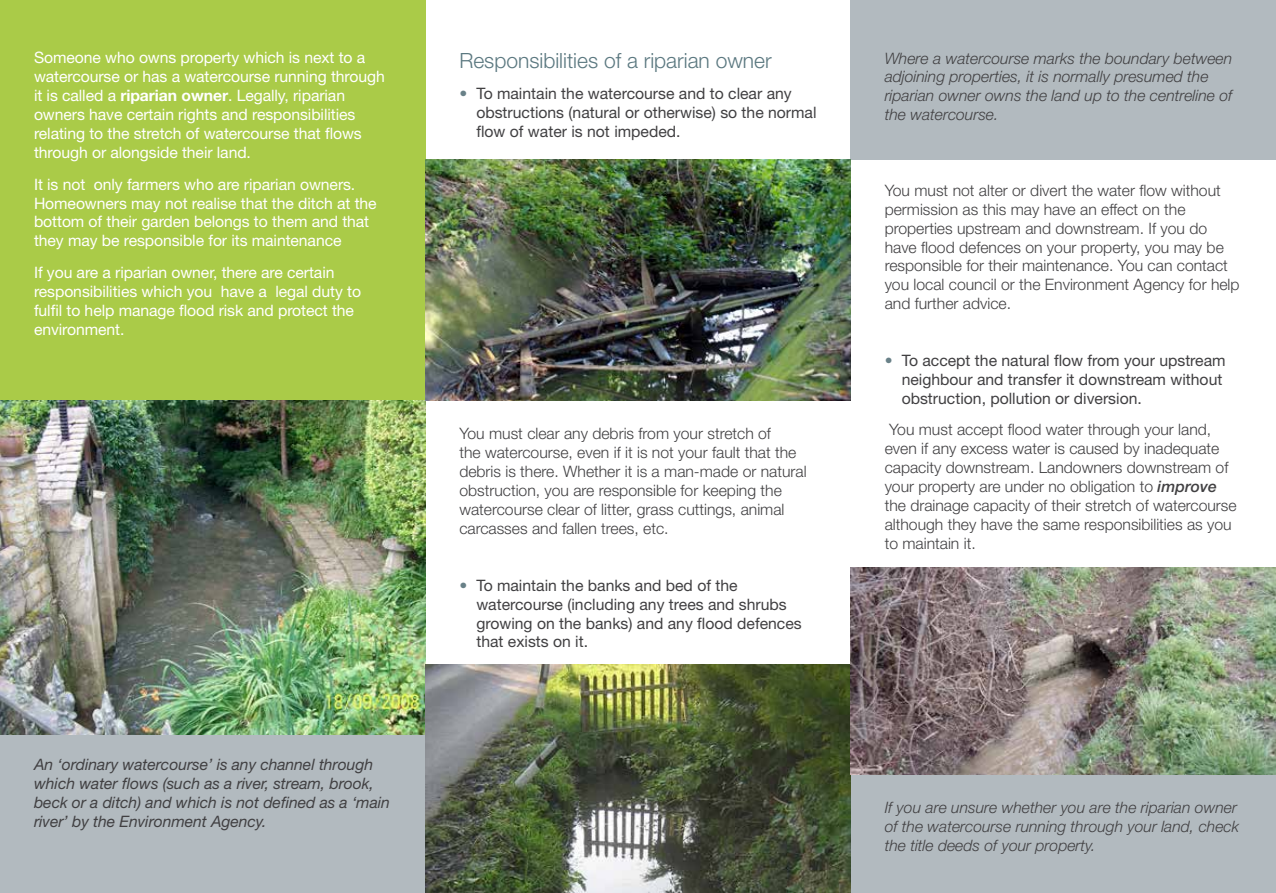
<style>
.page{position:relative;width:1276px;height:893px;background:#fff}
.page>*{position:absolute;margin:0;border:0;box-sizing:border-box;transform-origin:0 0}
.t1{font:300 21px "Helvetica Neue";color:#5b7880}
.t2{font:300 15.75px/18.9px "Helvetica Neue";color:#414042}
.t3{font:15.75px/18.9px "Helvetica Neue";letter-spacing:-.005em;color:#fff}
.t4{font:15.75px/18.9px "Helvetica Neue";color:#414042}
.t5{font:italic 300 15.75px/18.9px "Helvetica Neue";color:#414042}
.t6{font:italic 15.75px/18.9px "Helvetica Neue";letter-spacing:-.005em;color:#414042}
.s1{font-weight:700}
.s2{color:#698188}
.s3{font-weight:500;font-style:italic}
</style>
<div class="page">
<div style="left:0;top:735px;width:425px;height:158px;background:#b2babf"></div>
<div style="left:850px;top:740px;width:426px;height:153px;background:#b2babf"></div>
<div style="left:0;top:0;width:425px;height:415px;background:#aacb48"></div>
<div style="left:850px;top:0;width:426px;height:159px;background:#b2babf"></div>
<img style="left:0;top:400px;width:425px;height:335px">
<img style="left:425px;top:665px;width:425px;height:228px">
<img style="left:425px;top:159px;width:425px;height:241px">
<img style="left:850px;top:567px;width:426px;height:208px">
<p class="t3" style="left:34px;top:48px;width:352px">Someone who owns property which is next to a watercourse or has a watercourse running through it is called a <span class="s1">riparian owner</span>. Legally, riparian owners have certain rights and responsibilities relating to the stretch of watercourse that flows through or alongside their land.</p>
<p class="t3" style="left:34px;top:174px;width:344px">It is not only farmers who are riparian owners.<br>Homeowners may not realise that the ditch at the bottom of their garden belongs to them and that they may be responsible for its maintenance</p>
<p class="t3" style="left:34px;top:263px;width:329px">If you are a riparian owner, there are certain responsibilities which you have a legal duty to fulfil to help manage flood risk and protect the environment.</p>
<p class="t6" style="left:34px;top:755px;width:357px">An ‘ordinary watercourse’ is any channel through which water flows (such as a river, stream, brook, beck or a ditch) and which is not defined as a ‘main river’ by the Environment Agency.</p>
<h1 class="t1" style="left:459px;top:47px;width:314px">Responsibilities of a riparian owner</h1>
<p class="t4" style="left:476px;top:84px;width:342px;text-indent:-17px"><span class="s2">•</span> To maintain the watercourse and to clear any obstructions (natural or otherwise) so the normal flow of water is not impeded.</p>
<p class="t2" style="left:459px;top:424px;width:349px">You must clear any debris from your stretch of<br>the watercourse, even if it is not your fault that the debris is there. Whether it is a man-made or natural obstruction, you are responsible for keeping the watercourse clear of litter, grass cuttings, animal carcasses and fallen trees, etc.</p>
<p class="t4" style="left:476px;top:575px;width:327px;text-indent:-17px"><span class="s2">•</span> To maintain the banks and bed of the watercourse (including any trees and shrubs growing on the banks) and any flood defences that exists on it.</p>
<p class="t5" style="left:884px;top:48px;width:349px">Where a watercourse marks the boundary between adjoining properties, it is normally presumed the riparian owner owns the land up to the centreline of the watercourse.</p>
<p class="t2" style="left:884px;top:180px;width:356px">You must not alter or divert the water flow without permission as this may have an effect on the properties upstream and downstream. If you do have flood defences on your property, you may be responsible for their maintenance. You can contact you local council or the Environment Agency for help and further advice.</p>
<p class="t4" style="left:901px;top:351px;width:325px;text-indent:-17px"><span class="s2">•</span> To accept the natural flow from your upstream neighbour and transfer it downstream without obstruction, pollution or diversion.</p>
<p class="t2" style="left:884px;top:420px;width:353px">You must accept flood water through your land, even if any excess water is caused by inadequate capacity downstream. Landowners downstream of your property are under no obligation to <span class="s3">improve </span>the drainage capacity of their stretch of watercourse although they have the same responsibilities as you to maintain it.</p>
<p class="t5" style="left:884px;top:798px;width:356px">If you are unsure whether you are the riparian owner of the watercourse running through your land, check the title deeds of your property.</p>
</div>
